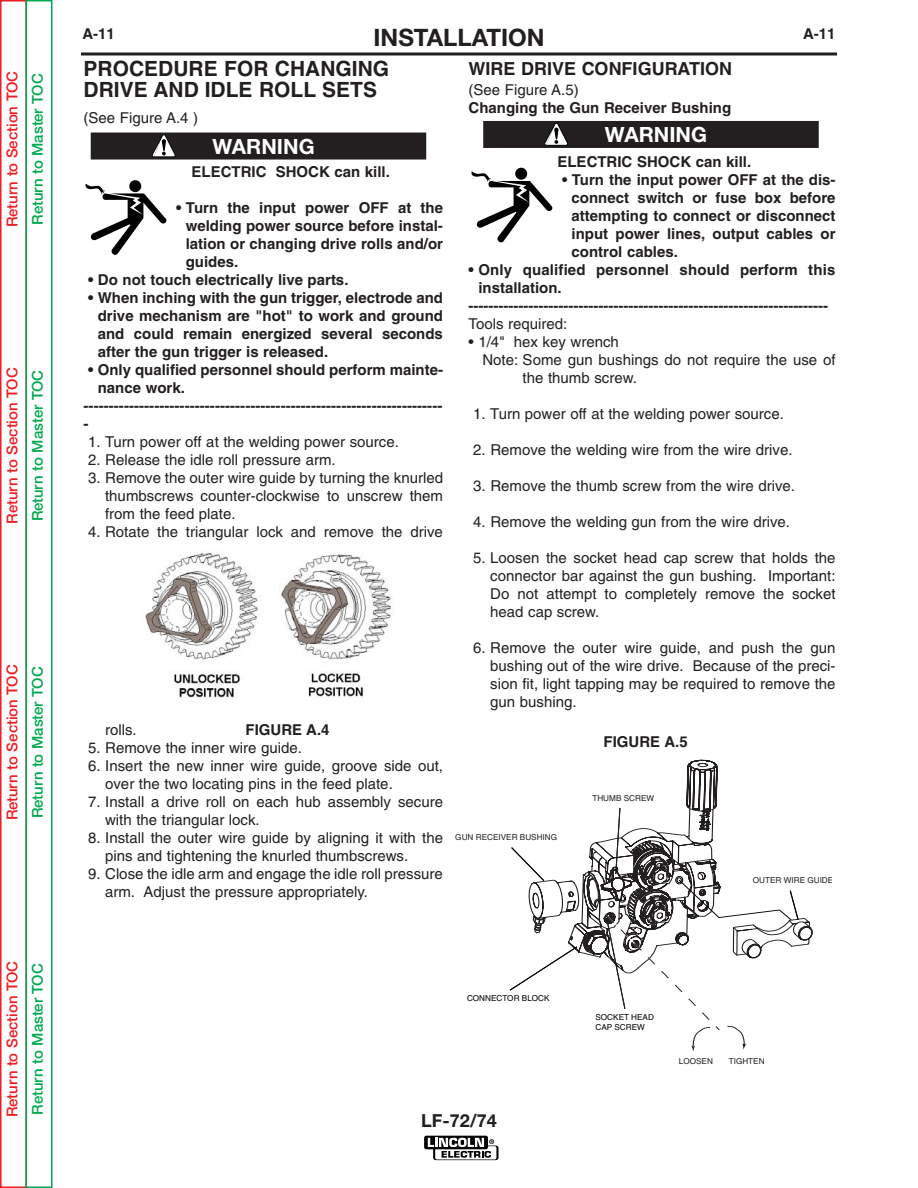
<style>
.page{position:relative;width:918px;height:1188px;background:#fff}
.page>*{position:absolute;margin:0;border:0;box-sizing:border-box;transform-origin:0 0}
.t1{font:700 24px "Helvetica Neue";color:#231f20}
.t2{font:700 21px/21px "Helvetica";color:#231f20}
.t3{font:700 21px "Helvetica Neue";color:#fff}
.t4{font:700 18px "Helvetica";color:#231f20}
.t5{font:700 18px "Helvetica Neue";color:#231f20}
.t6{font:15px/18px "Helvetica";color:#231f20}
.t7{font:700 15px/18px "Helvetica";color:#231f20;text-align:justify}
.t8{font:500 15px "Helvetica Neue";letter-spacing:-.005em;color:#ee1e24}
.t9{font:500 15px "Helvetica Neue";letter-spacing:-.01em;color:#00a94e}
.t10{font:8.25px "Helvetica";color:#231f20}
.t11{font:8.25px/9.8px "Helvetica";color:#000}
</style>
<div class="page">
<svg style="left:424px;top:1136px;width:64px;height:13px"></svg>
<svg style="left:428px;top:1138px;width:71px;height:23px"></svg>
<div style="left:0;top:0;width:27px;height:1188px;border:2px solid #ee1e24"></div>
<div style="left:26px;top:0;width:26px;height:1188px;border:2px solid #00a94e"></div>
<svg style="left:81px;top:52px;width:756px;height:4px;background:#595657"></svg>
<img style="left:145px;top:552px;width:248px;height:146px">
<div style="left:91px;top:133px;width:335px;height:27px;background:#231f20"></div>
<svg style="left:152px;top:134px;width:23px;height:23px"></svg>
<div style="left:483px;top:121px;width:336px;height:27px;background:#231f20"></div>
<svg style="left:544px;top:123px;width:24px;height:23px"></svg>
<div style="left:129px;top:180px;width:12px;height:12px;background:#000;border-radius:50%"></div>
<svg style="left:86px;top:184px;width:81px;height:71px"></svg>
<div style="left:515px;top:168px;width:12px;height:12px;background:#000;border-radius:50%"></div>
<svg style="left:471px;top:171px;width:82px;height:72px"></svg>
<svg style="left:509px;top:760px;width:304px;height:292px"></svg>
<p class="t8" style="left:7px;top:227px;width:158px;rotate:-90deg">Return to Section TOC</p>
<p class="t9" style="left:32px;top:225px;width:153px;rotate:-90deg">Return to Master TOC</p>
<p class="t8" style="left:7px;top:524px;width:158px;rotate:-90deg">Return to Section TOC</p>
<p class="t9" style="left:32px;top:521px;width:153px;rotate:-90deg">Return to Master TOC</p>
<p class="t8" style="left:7px;top:820px;width:158px;rotate:-90deg">Return to Section TOC</p>
<p class="t9" style="left:32px;top:818px;width:153px;rotate:-90deg">Return to Master TOC</p>
<p class="t8" style="left:7px;top:1117px;width:158px;rotate:-90deg">Return to Section TOC</p>
<p class="t9" style="left:32px;top:1115px;width:153px;rotate:-90deg">Return to Master TOC</p>
<p class="t7" style="left:82px;top:26px;width:34px">A-11</p>
<h1 class="t1" style="left:373px;top:22px;width:173px">INSTALLATION</h1>
<p class="t7" style="left:803px;top:26px;width:34px">A-11</p>
<h2 class="t2" style="left:84px;top:60px;width:307px">PROCEDURE FOR CHANGING<br>DRIVE AND IDLE ROLL SETS</h2>
<p class="t6" style="left:84px;top:110px;width:116px">(See Figure A.4 )</p>
<p class="t7" style="left:192px;top:164px;width:200px">ELECTRIC SHOCK can kill.</p>
<p class="t7" style="left:186px;top:200px;width:259px;text-indent:-10px">• Turn the input power OFF at the welding power source before instal&shy;lation or changing drive rolls and/or guides.</p>
<p class="t7" style="left:88px;top:272px;width:262px">• Do not touch electrically live parts.</p>
<p class="t7" style="left:98px;top:290px;width:347px;text-indent:-10px">• When inching with the gun trigger, electrode and drive mechanism are "hot" to work and ground and could remain energized several seconds after the gun trigger is released.</p>
<p class="t7" style="left:88px;top:362px;width:356px">• Only qualified personnel should perform mainte-</p>
<p class="t7" style="left:98px;top:380px;width:89px">nance work.</p>
<p class="t7" style="left:84px;top:398px;width:360px">-----------------------------------------------------------------------</p>
<p class="t7" style="left:84px;top:416px;width:6px">-</p>
<p class="t6" style="left:88px;top:434px;width:312px">1. Turn power off at the welding power source.</p>
<p class="t6" style="left:88px;top:452px;width:249px">2. Release the idle roll pressure arm.</p>
<p class="t6" style="left:105px;top:470px;width:339px;text-align:justify;text-indent:-17px">3. Remove the outer wire guide by turning the knurled thumbscrews counter-clockwise to unscrew them from the feed plate.</p>
<p class="t6" style="left:88px;top:524px;width:356px">4. Rotate the triangular lock and remove the drive</p>
<h2 class="t3" style="left:212px;top:133px;width:104px">WARNING</h2>
<p class="t6" style="left:105px;top:722px;width:33px">rolls.</p>
<p class="t7" style="left:246px;top:722px;width:86px">FIGURE A.4</p>
<p class="t6" style="left:88px;top:740px;width:215px">5. Remove the inner wire guide.</p>
<p class="t6" style="left:105px;top:758px;width:339px;text-indent:-17px">6. Insert the new inner wire guide, groove side out, over the two locating pins in the feed plate.</p>
<p class="t6" style="left:105px;top:794px;width:339px;text-indent:-17px">7. Install a drive roll on each hub assembly secure with the triangular lock.</p>
<p class="t6" style="left:105px;top:830px;width:339px;text-indent:-17px">8. Install the outer wire guide by aligning it with the pins and tightening the knurled thumbscrews.</p>
<p class="t6" style="left:105px;top:866px;width:339px;text-indent:-17px">9. Close the idle arm and engage the idle roll pressure arm. Adjust the pressure appropriately.</p>
<p class="t4" style="left:469px;top:62px;width:265px">WIRE DRIVE CONFIGURATION</p>
<p class="t6" style="left:469px;top:82px;width:112px">(See Figure A.5)</p>
<p class="t7" style="left:469px;top:100px;width:264px">Changing the Gun Receiver Bushing</p>
<p class="t7" style="left:557px;top:154px;width:195px">ELECTRIC SHOCK can kill.</p>
<p class="t7" style="left:572px;top:172px;width:266px;text-indent:-10px">• Turn the input power OFF at the dis&shy;connect switch or fuse box before attempting to connect or disconnect input power lines, output cables or control cables.</p>
<p class="t7" style="left:469px;top:262px;width:368px">• Only qualified personnel should perform this</p>
<p class="t7" style="left:478px;top:280px;width:85px">installation.</p>
<p class="t7" style="left:469px;top:298px;width:361px">------------------------------------------------------------------------</p>
<p class="t6" style="left:469px;top:316px;width:100px">Tools required:</p>
<p class="t6" style="left:469px;top:334px;width:152px">• 1/4" hex key wrench</p>
<p class="t6" style="left:482px;top:352px;width:355px">Note: Some gun bushings do not require the use of</p>
<p class="t6" style="left:523px;top:370px;width:116px">the thumb screw.</p>
<p class="t6" style="left:473px;top:406px;width:312px">1. Turn power off at the welding power source.</p>
<p class="t6" style="left:473px;top:442px;width:321px">2. Remove the welding wire from the wire drive.</p>
<p class="t6" style="left:473px;top:478px;width:323px">3. Remove the thumb screw from the wire drive.</p>
<p class="t6" style="left:473px;top:514px;width:318px">4. Remove the welding gun from the wire drive.</p>
<p class="t6" style="left:490px;top:550px;width:347px;text-align:justify;text-indent:-17px">5. Loosen the socket head cap screw that holds the connector bar against the gun bushing. Important:<br>Do not attempt to completely remove the socket head cap screw.</p>
<p class="t6" style="left:490px;top:640px;width:347px;text-align:justify;text-indent:-17px">6. Remove the outer wire guide, and push the gun bushing out of the wire drive. Because of the preci&shy;sion fit, light tapping may be required to remove the gun bushing.</p>
<h2 class="t3" style="left:605px;top:122px;width:104px">WARNING</h2>
<p class="t7" style="left:604px;top:734px;width:86px">FIGURE A.5</p>
<p class="t10" style="left:455px;top:834px;width:103px">GUN RECEIVER BUSHING</p>
<p class="t10" style="left:592px;top:796px;width:63px">THUMB SCREW</p>
<p class="t10" style="left:753px;top:877px;width:82px">OUTER WIRE GUIDE</p>
<p class="t11" style="left:467px;top:994px;width:84px">CONNECTOR BLOCK</p>
<p class="t11" style="left:595px;top:1013px;width:60px">SOCKET HEAD<br>CAP SCREW</p>
<p class="t10" style="left:679px;top:1058px;width:36px">LOOSEN</p>
<p class="t10" style="left:729px;top:1058px;width:37px">TIGHTEN</p>
<p class="t5" style="left:421px;top:1109px;width:77px">LF-72/74</p>
</div>
